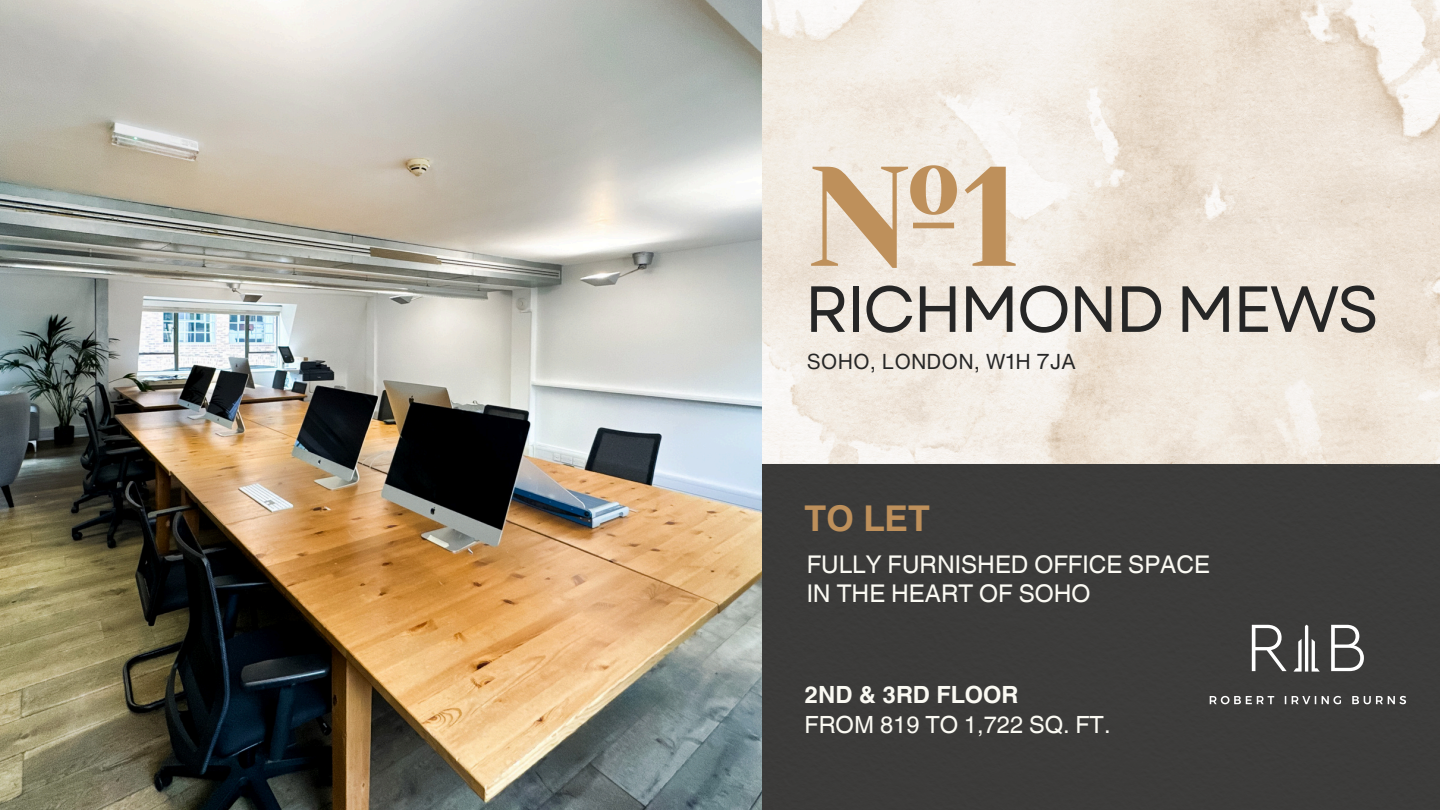
<style>
.page{position:relative;width:1440px;height:810px;background:#fff}
.page>*{position:absolute;margin:0;border:0;box-sizing:border-box;transform-origin:0 0}
.t1{font:141.6px "Yeseva One";color:#be905b}
.t2{font:65.1px "Garet";letter-spacing:-.04em;color:#262626}
.t3{font:700 35.5px "Helvetica World";color:#be905b}
.t4{font:24.4px/28.7px "Helvetica World";color:#fbfaf3}
.t5{font:23.7px "Helvetica World";color:#fbfaf3}
.t6{font:700 23.7px "Helvetica World";color:#fbfaf3}
.t7{font:21px "Helvetica Now Text";color:#262626}
</style>
<div class="page">
<div style="left:762px;top:464px;width:678px;height:346px;background:#3c3b3a"></div>
<img style="left:762px;top:0;width:678px;height:464px">
<svg style="left:1210px;top:625px;width:196px;height:79px;background:#535352"></svg>
<img style="left:0;top:0;width:762px;height:810px">
<p class="t1" style="left:807px;top:136px;width:216px">№1</p>
<p class="t2" style="left:805px;top:262px;width:576px">RICHMOND MEWS</p>
<p class="t7" style="left:807px;top:345px;width:271px">SOHO, LONDON, W1H 7JA</p>
<h1 class="t3" style="left:805px;top:489px;width:127px">TO LET</h1>
<h2 class="t4" style="left:807px;top:550px;width:405px">FULLY FURNISHED OFFICE SPACE<br>IN THE HEART OF SOHO</h2>
<p class="t6" style="left:805px;top:676px;width:215px">2ND &amp; 3RD FLOOR</p>
<h3 class="t5" style="left:805px;top:710px;width:308px">FROM 819 TO 1,722 SQ. FT.</h3>
</div>
